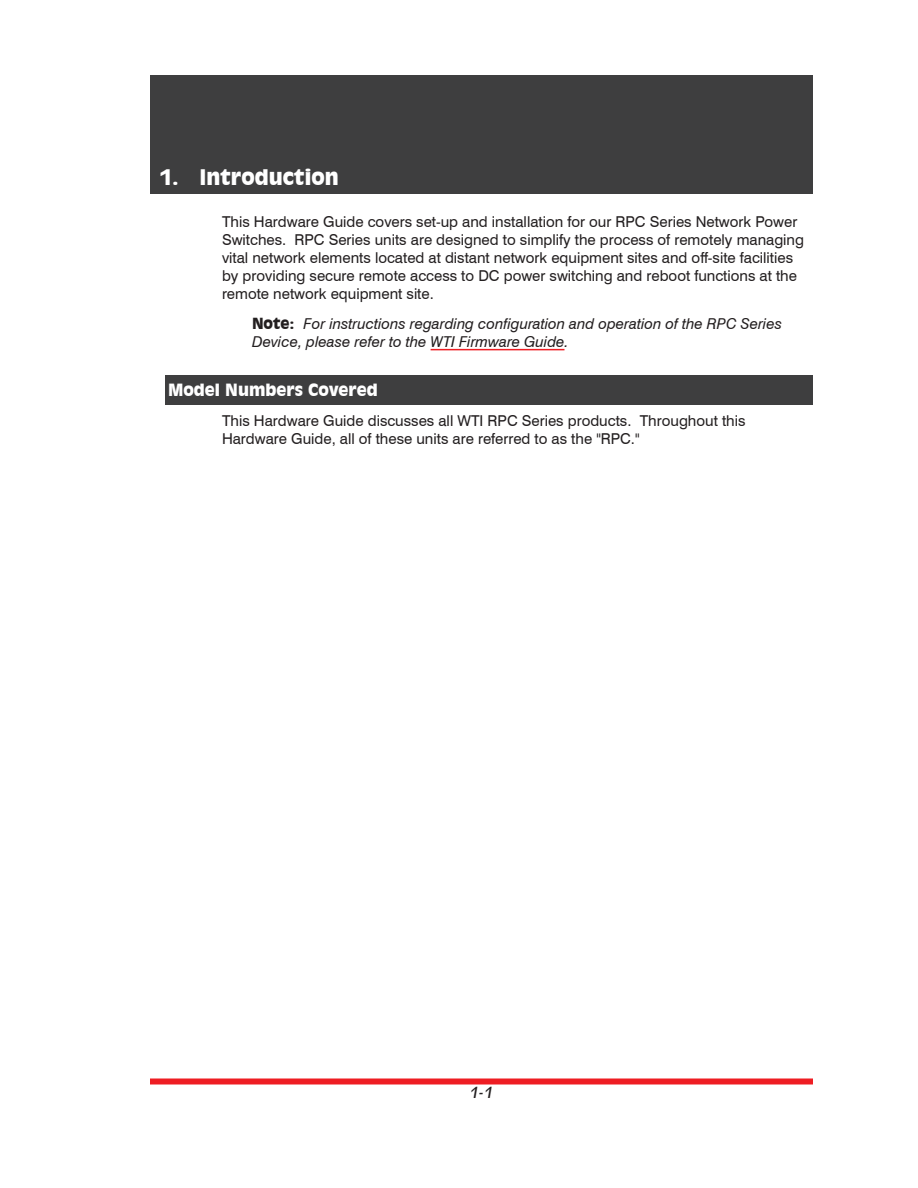
<style>
.page{position:relative;width:918px;height:1188px;background:#fff}
.page>*{position:absolute;margin:0;border:0;box-sizing:border-box;transform-origin:0 0}
.t1{font:900 21px "Incised 901 BT";color:#fff}
.t2{font:900 16.5px "Incised 901 BT";color:#fff}
.t3{font:15px/18px "Swiss 721 BT";color:#231f20}
.t4{font:italic 15px/18px "Swiss 721 BT";color:#231f20}
.t5{font:italic 15px "Incised 901 BT";color:#231f20}
.s1{font-family:"Incised 901 BT";font-weight:900;font-style:normal}
</style>
<div class="page">
<div style="left:150px;top:1078px;width:663px;height:6px;background:#ee1d23"></div>
<div style="left:150px;top:75px;width:663px;height:119px;background:#3e3e3f"></div>
<hr style="left:431px;top:349px;width:134px;height:1px;background:#ee1d23">
<div style="left:165px;top:375px;width:648px;height:30px;background:#3e3e3f"></div>
<h1 class="t1" style="left:159px;top:164px;width:181px">1. Introduction</h1>
<p class="t3" style="left:222px;top:212px;width:584px">This Hardware Guide covers set-up and installation for our RPC Series Network Power Switches. RPC Series units are designed to simplify the process of remotely managing vital network elements located at distant network equipment sites and off-site facilities by providing secure remote access to DC power switching and reboot functions at the remote network equipment site.</p>
<p class="t4" style="left:252px;top:314px;width:532px"><span class="s1">Note:</span> For instructions regarding configuration and operation of the RPC Series<br>Device, please refer to the WTI Firmware Guide.</p>
<p class="t2" style="left:168px;top:380px;width:211px">Model Numbers Covered</p>
<p class="t3" style="left:222px;top:412px;width:525px">This Hardware Guide discusses all WTI RPC Series products. Throughout this<br>Hardware Guide, all of these units are referred to as the "RPC."</p>
<p class="t5" style="left:470px;top:1084px;width:24px">1-1</p>
</div>
